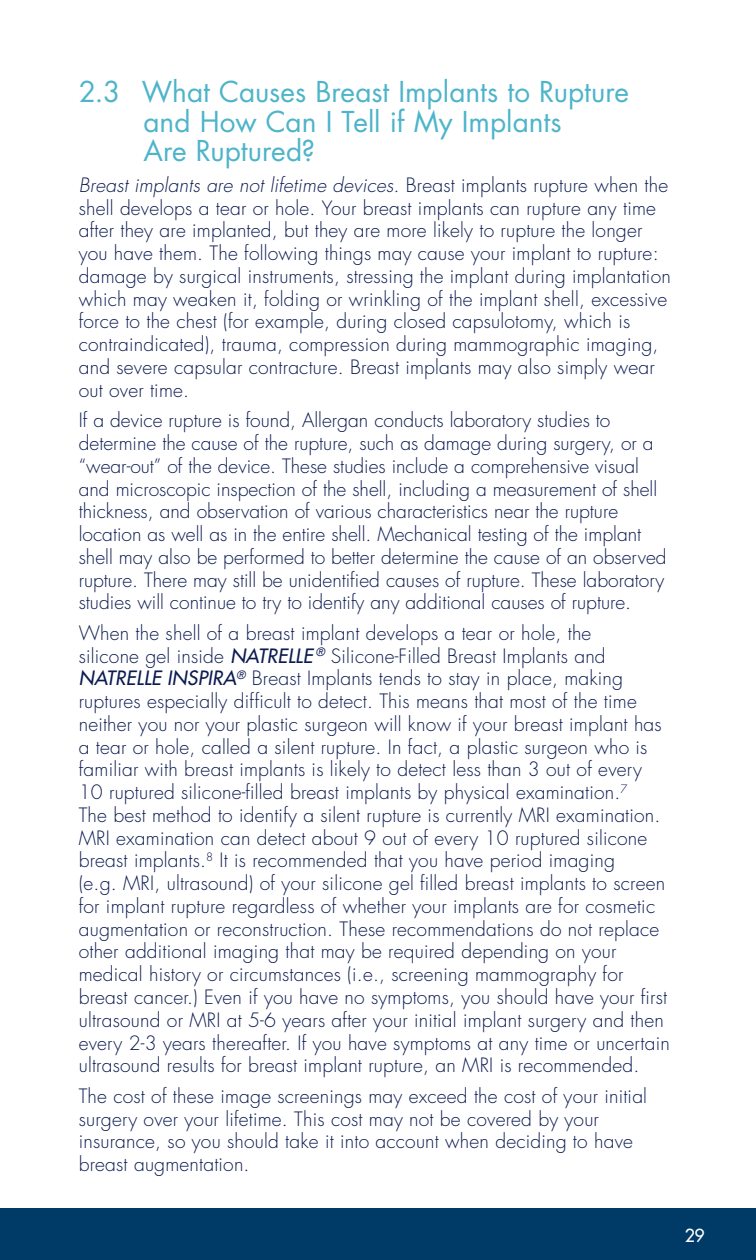
<style>
.page{position:relative;width:756px;height:1260px;background:#fff}
.page>*{position:absolute;margin:0;border:0;box-sizing:border-box;transform-origin:0 0}
.t1{font:28px/29.8px "Futura Std";color:#4db4ca}
.t2{font:300 19.25px/22.8px "Futura Std";letter-spacing:.01em;color:#0c1b50}
.t3{font:500 17.5px "Futura Std";color:#fff}
.s1{font-style:italic}
.s2{font-weight:500;font-style:italic}
</style>
<div class="page">
<div style="left:0;top:1208px;width:756px;height:52px;background:#003a66"></div>
<h1 class="t1" style="left:143px;top:77px;width:487px;text-indent:-65px">2.3 What Causes Breast Implants to Rupture and How Can I Tell if My Implants<br>Are Ruptured?</h1>
<p class="t2" style="left:79px;top:174px;width:594px"><span class="s1">Breast implants are not lifetime devices.</span> Breast implants rupture when the shell develops a tear or hole. Your breast implants can rupture any time after they are implanted, but they are more likely to rupture the longer you have them. The following things may cause your implant to rupture: damage by surgical instruments, stressing the implant during implantation which may weaken it, folding or wrinkling of the implant shell, excessive force to the chest (for example, during closed capsulotomy, which is contraindicated), trauma, compression during mammographic imaging, and severe capsular contracture. Breast implants may also simply wear out over time.</p>
<p class="t2" style="left:79px;top:410px;width:589px">If a device rupture is found, Allergan conducts laboratory studies to determine the cause of the rupture, such as damage during surgery, or a “wear-out” of the device. These studies include a comprehensive visual and microscopic inspection of the shell, including a measurement of shell thickness, and observation of various characteristics near the rupture location as well as in the entire shell. Mechanical testing of the implant shell may also be performed to better determine the cause of an observed rupture. There may still be unidentified causes of rupture. These laboratory studies will continue to try to identify any additional causes of rupture.</p>
<p class="t2" style="left:79px;top:622px;width:593px">When the shell of a breast implant develops a tear or hole, the<br>silicone gel inside <span class="s2">NATRELLE</span> <sup>®</sup> Silicone-Filled Breast Implants and <span class="s2">NATRELLE INSPIRA</span><sup>®</sup> Breast Implants tends to stay in place, making ruptures especially difficult to detect. This means that most of the time neither you nor your plastic surgeon will know if your breast implant has a tear or hole, called a silent rupture. In fact, a plastic surgeon who is familiar with breast implants is likely to detect less than 3 out of every 10 ruptured silicone-filled breast implants by physical examination.<sup>7<br></sup>The best method to identify a silent rupture is currently MRI examination.<br>MRI examination can detect about 9 out of every 10 ruptured silicone breast implants.<sup>8</sup> It is recommended that you have period imaging<br>(e.g. MRI, ultrasound) of your silicone gel filled breast implants to screen for implant rupture regardless of whether your implants are for cosmetic augmentation or reconstruction. These recommendations do not replace other additional imaging that may be required depending on your medical history or circumstances (i.e., screening mammography for breast cancer.) Even if you have no symptoms, you should have your first ultrasound or MRI at 5-6 years after your initial implant surgery and then every 2-3 years thereafter. If you have symptoms at any time or uncertain ultrasound results for breast implant rupture, an MRI is recommended.</p>
<p class="t2" style="left:79px;top:1085px;width:570px">The cost of these image screenings may exceed the cost of your initial surgery over your lifetime. This cost may not be covered by your insurance, so you should take it into account when deciding to have breast augmentation.</p>
<p class="t3" style="left:685px;top:1224px;width:22px">29</p>
</div>
